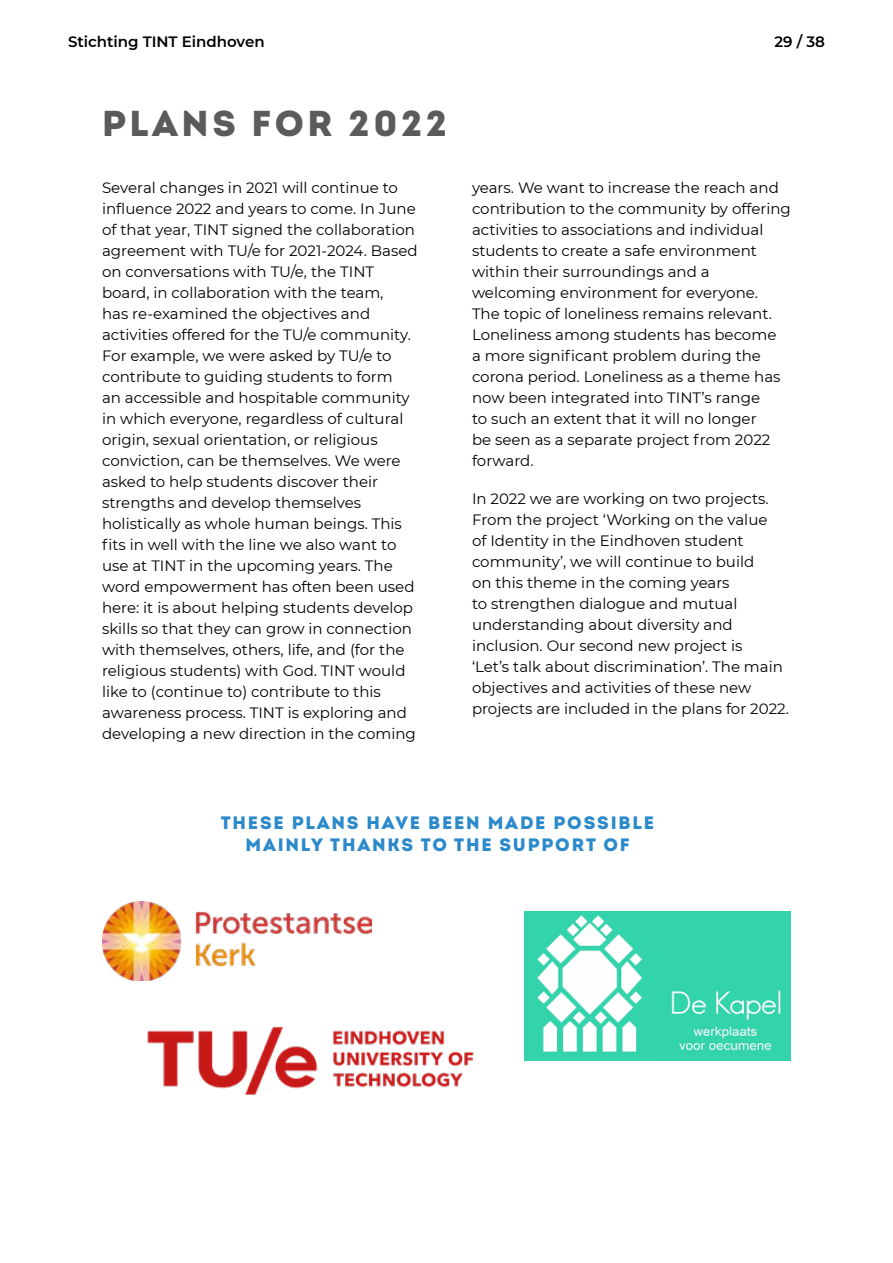
<style>
.page{position:relative;width:893px;height:1263px;background:#fff}
.page>*{position:absolute;margin:0;border:0;box-sizing:border-box;transform-origin:0 0}
.t1{font:36px "Intro Demo Black CAPS";letter-spacing:.1em;color:#5a5b5b}
.t2{font:18px/21.6px "Intro Demo Black CAPS";letter-spacing:.1em;color:#2c8aca;text-align:center}
.t3{font:15px/21px "Montserrat";color:#000}
.t4{font:600 15px "Montserrat";color:#000}
</style>
<div class="page">
<img style="left:102px;top:902px;width:269px;height:78px">
<img style="left:524px;top:911px;width:267px;height:149px">
<img style="left:147px;top:1026px;width:327px;height:69px">
<p class="t4" style="left:68px;top:31px;width:198px">Stichting TINT Eindhoven</p>
<p class="t4" style="left:774px;top:31px;width:52px">29 / 38</p>
<h1 class="t1" style="left:102px;top:100px;width:347px">PLANS FOR 2022</h1>
<p class="t3" style="left:102px;top:177px;width:317px">Several changes in 2021 will continue to influence 2022 and years to come. In June of that year, TINT signed the collaboration agreement with TU/e for 2021-2024. Based on conversations with TU/e, the TINT board, in collaboration with the team,<br>has re-examined the objectives and activities offered for the TU/e community.<br>For example, we were asked by TU/e to contribute to guiding students to form<br>an accessible and hospitable community in which everyone, regardless of cultural origin, sexual orientation, or religious conviction, can be themselves. We were asked to help students discover their strengths and develop themselves holistically as whole human beings. This fits in well with the line we also want to use at TINT in the upcoming years. The word empowerment has often been used here: it is about helping students develop skills so that they can grow in connection with themselves, others, life, and (for the religious students) with God. TINT would like to (continue to) contribute to this awareness process. TINT is exploring and developing a new direction in the coming</p>
<p class="t3" style="left:472px;top:177px;width:320px">years. We want to increase the reach and contribution to the community by offering activities to associations and individual students to create a safe environment within their surroundings and a welcoming environment for everyone.<br>The topic of loneliness remains relevant.<br>Loneliness among students has become<br>a more significant problem during the corona period. Loneliness as a theme has now been integrated into TINT’s range<br>to such an extent that it will no longer<br>be seen as a separate project from 2022 forward.</p>
<p class="t3" style="left:472px;top:488px;width:319px">In 2022 we are working on two projects.<br>From the project ‘Working on the value<br>of Identity in the Eindhoven student community’, we will continue to build<br>on this theme in the coming years<br>to strengthen dialogue and mutual understanding about diversity and inclusion. Our second new project is<br>‘Let’s talk about discrimination’. The main objectives and activities of these new projects are included in the plans for 2022.</p>
<p class="t2" style="left:221px;top:812px;width:435px">THESE PLANS HAVE BEEN MADE POSSIBLE<br>MAINLY THANKS TO THE SUPPORT OF</p>
</div>
